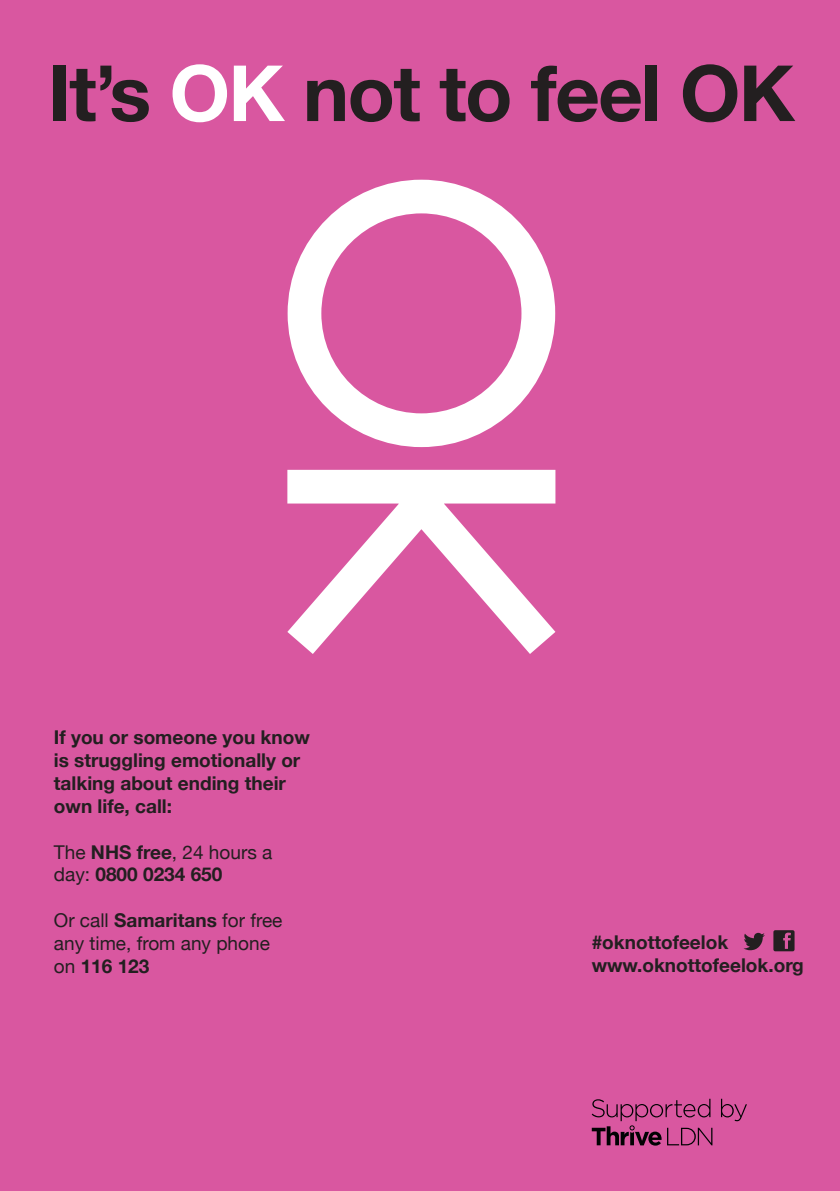
<style>
.page{position:relative;width:840px;height:1191px;background:#fff}
.page>*{position:absolute;margin:0;border:0;box-sizing:border-box;transform-origin:0 0}
.t1{font:700 77.6px "Helvetica Neue";letter-spacing:-.02em;color:#231f20}
.t2{font:700 19px/22.8px "Helvetica Neue";color:#231f20}
.t3{font:19px/22.8px "Helvetica Neue";color:#231f20}
.s1{color:#fff}
.s2{font-weight:400}
.s3{font-weight:700}
</style>
<div class="page">
<div style="left:0;top:0;width:839px;height:1191px;background:#d957a0"></div>
<svg style="left:287px;top:179px;width:269px;height:475px"></svg>
<svg style="left:591px;top:1098px;width:121px;height:47px"></svg>
<svg style="left:721px;top:1098px;width:25px;height:23px"></svg>
<svg style="left:743px;top:930px;width:51px;height:21px"></svg>
<h1 class="t1" style="left:48px;top:45px;width:748px">It’s <span class="s1">OK</span> not to feel OK</h1>
<p class="t2" style="left:54px;top:726px;width:257px">If you or someone you know is struggling emotionally or talking about ending their own life, call:</p>
<p class="t2" style="left:54px;top:840px;width:220px"><span class="s2">The</span> NHS free<span class="s2">, 24 hours a day:</span> 0800 0234 650</p>
<p class="t3" style="left:54px;top:908px;width:230px">Or call <span class="s3">Samaritans</span> for free any time, from any phone on <span class="s3">116 123</span></p>
<p class="t2" style="left:591px;top:930px;width:213px">#oknottofeelok www.oknottofeelok.org</p>
</div>
